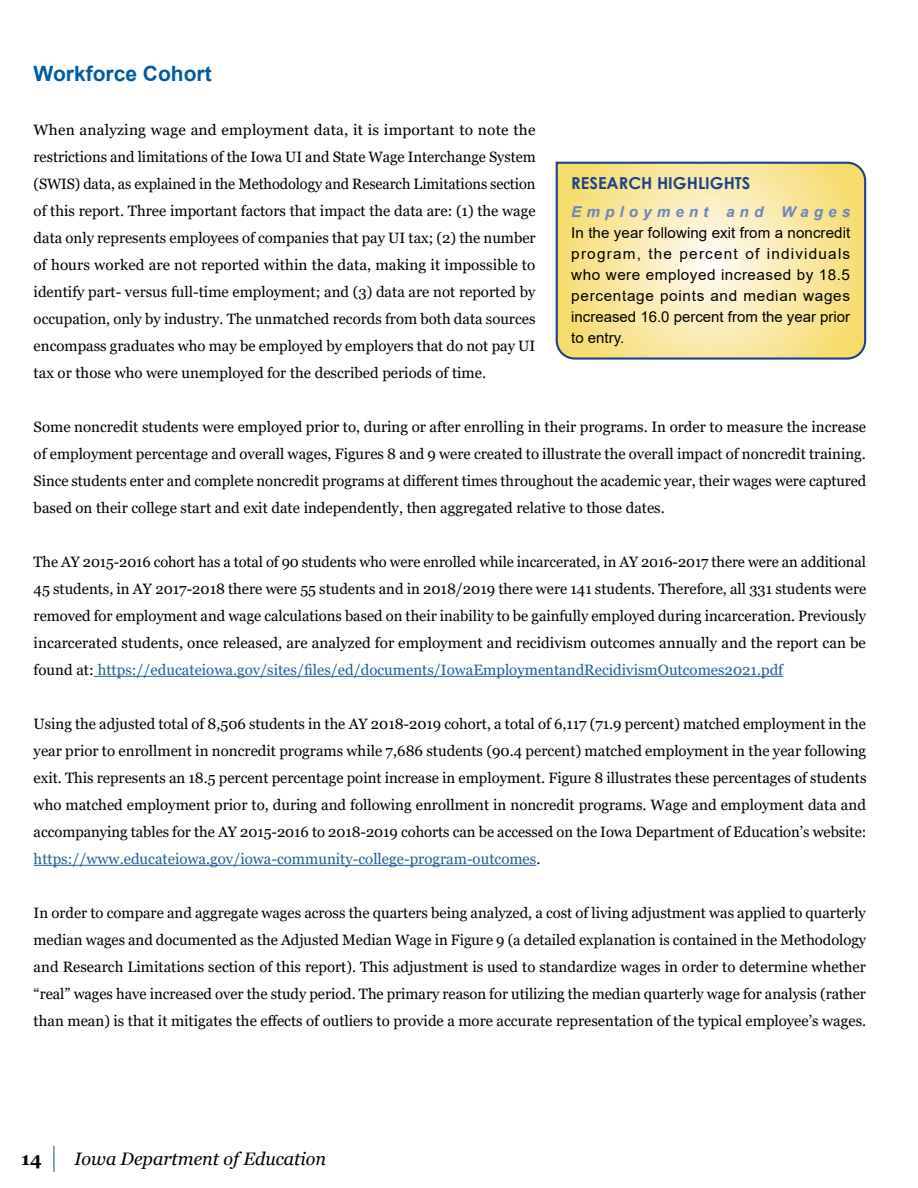
<style>
.page{position:relative;width:918px;height:1188px;background:#fff}
.page>*{position:absolute;margin:0;border:0;box-sizing:border-box;transform-origin:0 0}
.t1{font:700 21px "Arial";color:#005ba3}
.t2{font:italic 18px "Georgia";color:#000}
.t3{font:700 18px "Georgia";color:#000}
.t4{font:700 16.5px "Century Gothic";color:#1f4388}
.t5{font:15px/27px "Georgia";color:#000;text-align:justify}
.t6{font:15px "Arial";letter-spacing:.03em;color:#000}
.t7{font:15px/21px "Arial";color:#000}
.t8{font:15px "Arial";letter-spacing:.005em;color:#000}
.t9{font:15px "Arial";letter-spacing:.08em;color:#000}
.t10{font:italic 700 15px "Arial";letter-spacing:.33em;color:#6a86b8}
.s1{color:#215e9e}
</style>
<div class="page">
<svg style="left:54px;top:1146px;width:1px;height:26px"></svg>
<hr style="left:98px;top:676px;width:685px;height:1px;background:#215e9e">
<hr style="left:34px;top:865px;width:502px;height:1px;background:#215e9e">
<svg style="left:555px;top:161px;width:312px;height:199px;background:#f2e2a2"></svg>
<h3 class="t1" style="left:34px;top:59px;width:180px">Workforce Cohort</h3>
<p class="t5" style="left:34px;top:117px;width:504px">When analyzing wage and employment data, it is important to note the restrictions and limitations of the Iowa UI and State Wage Interchange System (SWIS) data, as explained in the Methodology and Research Limitations section</p>
<p class="t4" style="left:571px;top:170px;width:181px">RESEARCH HIGHLIGHTS</p>
<p class="t5" style="left:34px;top:198px;width:504px">of this report. Three important factors that impact the data are: (1) the wage</p>
<p class="t10" style="left:571px;top:201px;width:280px">Employment and Wages</p>
<p class="t8" style="left:571px;top:222px;width:281px">In the year following exit from a noncredit</p>
<p class="t5" style="left:34px;top:225px;width:504px">data only represents employees of companies that pay UI tax; (2) the number</p>
<p class="t9" style="left:571px;top:243px;width:281px">program, the percent of individuals</p>
<p class="t5" style="left:34px;top:252px;width:503px">of hours worked are not reported within the data, making it impossible to</p>
<p class="t6" style="left:571px;top:264px;width:280px">who were employed increased by 18.5</p>
<p class="t5" style="left:34px;top:279px;width:504px">identify part- versus full-time employment; and (3) data are not reported by</p>
<p class="t6" style="left:571px;top:285px;width:280px">percentage points and median wages</p>
<p class="t5" style="left:34px;top:306px;width:503px">occupation, only by industry. The unmatched records from both data sources</p>
<p class="t7" style="left:571px;top:306px;width:280px">increased 16.0 percent from the year prior to entry.</p>
<p class="t5" style="left:34px;top:333px;width:503px">encompass graduates who may be employed by employers that do not pay UI tax or those who were unemployed for the described periods of time.</p>
<p class="t5" style="left:34px;top:414px;width:834px">Some noncredit students were employed prior to, during or after enrolling in their programs. In order to measure the increase of employment percentage and overall wages, Figures 8 and 9 were created to illustrate the overall impact of noncredit training.<br>Since students enter and complete noncredit programs at different times throughout the academic year, their wages were captured based on their college start and exit date independently, then aggregated relative to those dates.</p>
<p class="t5" style="left:34px;top:549px;width:834px">The AY 2015-2016 cohort has a total of 90 students who were enrolled while incarcerated, in AY 2016-2017 there were an additional 45 students, in AY 2017-2018 there were 55 students and in 2018/2019 there were 141 students. Therefore, all 331 students were removed for employment and wage calculations based on their inability to be gainfully employed during incarceration. Previously incarcerated students, once released, are analyzed for employment and recidivism outcomes annually and the report can be found at: <span class="s1">https://educateiowa.gov/sites/files/ed/documents/IowaEmploymentandRecidivismOutcomes2021.pdf</span></p>
<p class="t5" style="left:34px;top:711px;width:834px">Using the adjusted total of 8,506 students in the AY 2018-2019 cohort, a total of 6,117 (71.9 percent) matched employment in the year prior to enrollment in noncredit programs while 7,686 students (90.4 percent) matched employment in the year following exit. This represents an 18.5 percent percentage point increase in employment. Figure 8 illustrates these percentages of students who matched employment prior to, during and following enrollment in noncredit programs. Wage and employment data and accompanying tables for the AY 2015-2016 to 2018-2019 cohorts can be accessed on the Iowa Department of Education’s website: <span class="s1">https://www.educateiowa.gov/iowa-community-college-program-outcomes</span>.</p>
<p class="t5" style="left:34px;top:900px;width:834px">In order to compare and aggregate wages across the quarters being analyzed, a cost of living adjustment was applied to quarterly median wages and documented as the Adjusted Median Wage in Figure 9 (a detailed explanation is contained in the Methodology and Research Limitations section of this report). This adjustment is used to standardize wages in order to determine whether “real” wages have increased over the study period. The primary reason for utilizing the median quarterly wage for analysis (rather than mean) is that it mitigates the effects of outliers to provide a more accurate representation of the typical employee’s wages.</p>
<p class="t3" style="left:21px;top:1147px;width:22px">14</p>
<p class="t2" style="left:75px;top:1147px;width:253px">Iowa Department of Education</p>
</div>
